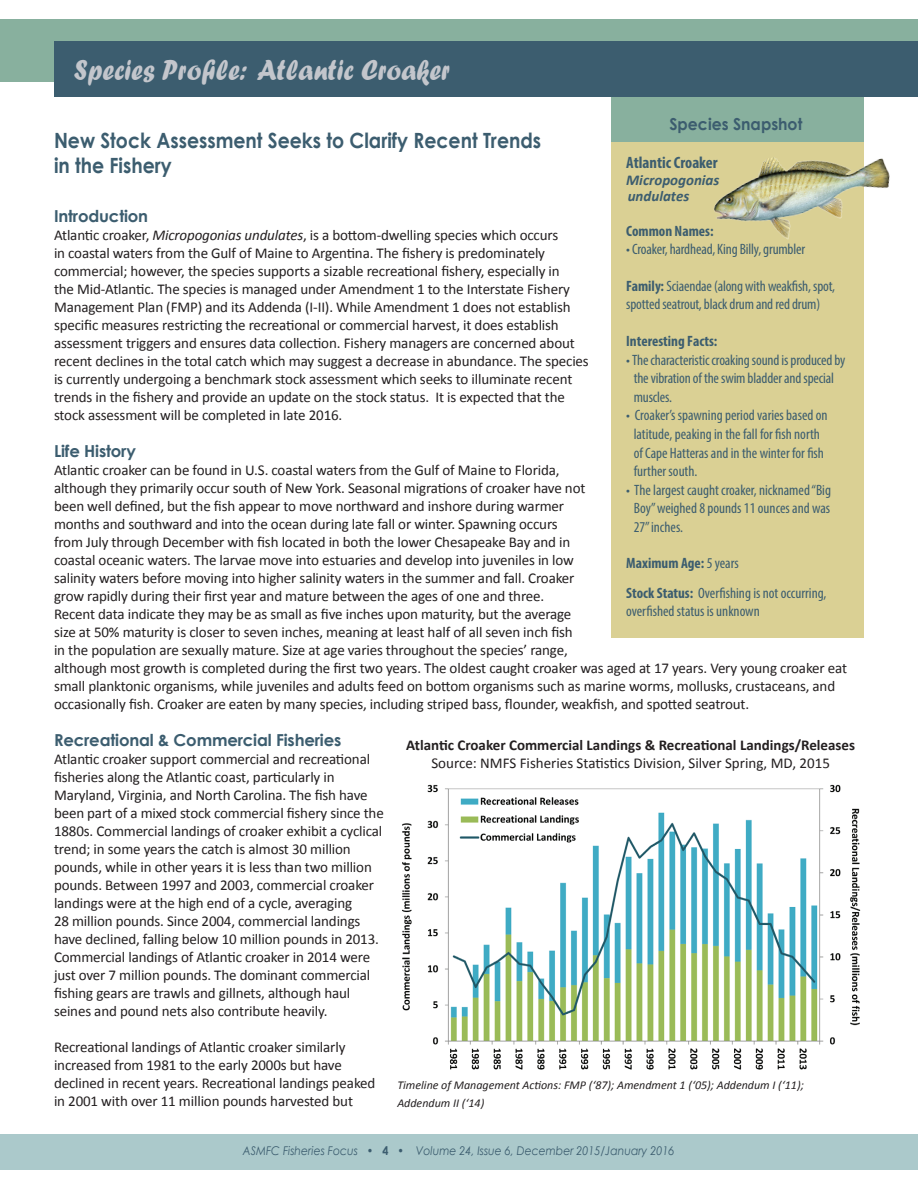
<style>
.page{position:relative;width:918px;height:1188px;background:#fff}
.page>*{position:absolute;margin:0;border:0;box-sizing:border-box;transform-origin:0 0}
.t1{font:30px "Forte";color:#c3c6cc;scale:.9 1}
.t2{font:700 21px/25.2px "Century Gothic";color:#3c5d6f;scale:.9 1}
.t3{font:700 16.5px "Century Gothic";letter-spacing:-.01em;color:#3c5d6f}
.t4{font:700 16.5px "Century Gothic";letter-spacing:-.01em;color:#3c5d6f;scale:.95 1}
.t5{font:700 condensed 16.5px "Myriad Pro";color:#3c5d6f}
.t6{font:15px/18px "Calibri";letter-spacing:-.01em;color:#231f20}
.t7{font:condensed 15px/18.6px "Myriad Pro";letter-spacing:-.01em;color:#3c5d6f}
.t8{font:700 15px "Calibri";color:#231f20}
.t9{font:700 condensed 15px "Myriad Pro";color:#3c5d6f}
.t10{font:italic 700 15px/16.5px "Calibri";color:#3c5d6f}
.t11{font:italic 12px/18px "Calibri";color:#231f20}
.t12{font:italic 12px "Century Gothic";color:#3c5d6f;scale:.9 1}
.s1{font-weight:700}
.s2{font-style:italic}
.s3{font-style:normal}
.s4{font-weight:700;font-style:normal}
</style>
<div class="page">
<div style="left:0;top:19px;width:918px;height:63px;background:#88b09e"></div>
<div style="left:54px;top:41px;width:864px;height:56px;background:#3c5d6f"></div>
<div style="left:0;top:1134px;width:918px;height:36px;background:#abc9cb"></div>
<div style="left:611px;top:97px;width:252px;height:50px;background:#88b09e"></div>
<div style="left:611px;top:142px;width:252px;height:495px;background:#dad094"></div>
<img style="left:714px;top:131px;width:176px;height:124px">
<img style="left:402px;top:784px;width:459px;height:286px">
<h1 class="t1" style="left:74px;top:52px;width:419px">Species Profile: Atlantic Croaker</h1>
<p class="t4" style="left:669px;top:112px;width:141px">Species Snapshot</p>
<p class="t5" style="left:626px;top:152px;width:93px">Atlantic Croaker</p>
<p class="t10" style="left:626px;top:171px;width:95px">Micropogonias undulates</p>
<p class="t9" style="left:626px;top:221px;width:89px">Common Names:</p>
<p class="t7" style="left:626px;top:240px;width:180px">• Croaker, hardhead, King Billy, grumbler</p>
<p class="t7" style="left:626px;top:276px;width:210px"><span class="s1">Family:</span> Sciaendae (along with weakfish, spot, spotted seatrout, black drum and red drum)</p>
<p class="t9" style="left:626px;top:332px;width:93px">Interesting Facts:</p>
<p class="t7" style="left:634px;top:350px;width:213px;text-indent:-8px">• The characteristic croaking sound is produced by the vibration of the swim bladder and special muscles.</p>
<p class="t7" style="left:634px;top:406px;width:195px;text-indent:-8px">• Croaker’s spawning period varies based on latitude, peaking in the fall for fish north of Cape Hatteras and in the winter for fish further south.</p>
<p class="t7" style="left:634px;top:480px;width:199px;text-align:justify;text-indent:-8px">• The largest caught croaker, nicknamed “Big Boy” weighed 8 pounds 11 ounces and was 27” inches.</p>
<p class="t7" style="left:626px;top:548px;width:202px;line-height:30px"><span class="s1">Maximum Age:</span> 5 years<br><span class="s1">Stock Status:</span> Overfishing is not occurring,</p>
<p class="t7" style="left:626px;top:601px;width:135px">overfished status is unknown</p>
<h2 class="t2" style="left:54px;top:126px;width:543px">New Stock Assessment Seeks to Clarify Recent Trends in the Fishery</h2>
<p class="t3" style="left:54px;top:204px;width:96px">Introduction</p>
<p class="t6" style="left:54px;top:226px;width:536px">Atlantic croaker, <span class="s2">Micropogonias undulates</span>, is a bottom-dwelling species which occurs<br>in coastal waters from the Gulf of Maine to Argentina. The fishery is predominately commercial; however, the species supports a sizable recreational fishery, especially in<br>the Mid-Atlantic. The species is managed under Amendment 1 to the Interstate Fishery Management Plan (FMP) and its Addenda (I-II). While Amendment 1 does not establish specific measures restricting the recreational or commercial harvest, it does establish assessment triggers and ensures data collection. Fishery managers are concerned about recent declines in the total catch which may suggest a decrease in abundance. The species is currently undergoing a benchmark stock assessment which seeks to illuminate recent trends in the fishery and provide an update on the stock status. It is expected that the stock assessment will be completed in late 2016.</p>
<p class="t3" style="left:54px;top:438px;width:84px">Life History</p>
<p class="t6" style="left:54px;top:461px;width:795px">Atlantic croaker can be found in U.S. coastal waters from the Gulf of Maine to Florida,<br>although they primarily occur south of New York. Seasonal migrations of croaker have not<br>been well defined, but the fish appear to move northward and inshore during warmer<br>months and southward and into the ocean during late fall or winter. Spawning occurs<br>from July through December with fish located in both the lower Chesapeake Bay and in<br>coastal oceanic waters. The larvae move into estuaries and develop into juveniles in low<br>salinity waters before moving into higher salinity waters in the summer and fall. Croaker<br>grow rapidly during their first year and mature between the ages of one and three.<br>Recent data indicate they may be as small as five inches upon maturity, but the average<br>size at 50% maturity is closer to seven inches, meaning at least half of all seven inch fish<br>in the population are sexually mature. Size at age varies throughout the species’ range,<br>although most growth is completed during the first two years. The oldest caught croaker was aged at 17 years. Very young croaker eat small planktonic organisms, while juveniles and adults feed on bottom organisms such as marine worms, mollusks, crustaceans, and occasionally fish. Croaker are eaten by many species, including striped bass, flounder, weakfish, and spotted seatrout.</p>
<p class="t3" style="left:54px;top:727px;width:289px">Recreational &amp; Commercial Fisheries</p>
<p class="t6" style="left:54px;top:750px;width:331px">Atlantic croaker support commercial and recreational fisheries along the Atlantic coast, particularly in Maryland, Virginia, and North Carolina. The fish have been part of a mixed stock commercial fishery since the 1880s. Commercial landings of croaker exhibit a cyclical trend; in some years the catch is almost 30 million pounds, while in other years it is less than two million pounds. Between 1997 and 2003, commercial croaker landings were at the high end of a cycle, averaging<br>28 million pounds. Since 2004, commercial landings have declined, falling below 10 million pounds in 2013.<br>Commercial landings of Atlantic croaker in 2014 were just over 7 million pounds. The dominant commercial fishing gears are trawls and gillnets, although haul seines and pound nets also contribute heavily.</p>
<p class="t6" style="left:54px;top:1038px;width:323px">Recreational landings of Atlantic croaker similarly increased from 1981 to the early 2000s but have declined in recent years. Recreational landings peaked in 2001 with over 11 million pounds harvested but</p>
<p class="t8" style="left:406px;top:736px;width:450px">Atlantic Croaker Commercial Landings &amp; Recreational Landings/Releases</p>
<p class="t6" style="left:431px;top:754px;width:400px">Source: NMFS Fisheries Statistics Division, Silver Spring, MD, 2015</p>
<p class="t11" style="left:397px;top:1076px;width:408px">Timeline of Management Actions: FMP (‘87); Amendment 1 (‘05); Addendum I (‘11);<br>Addendum II (‘14)</p>
<p class="t12" style="left:243px;top:1143px;width:481px">ASMFC Fisheries Focus <span class="s3">•</span> <span class="s4">4</span> <span class="s3">•</span> Volume 24, Issue 6, December 2015/January 2016</p>
</div>
